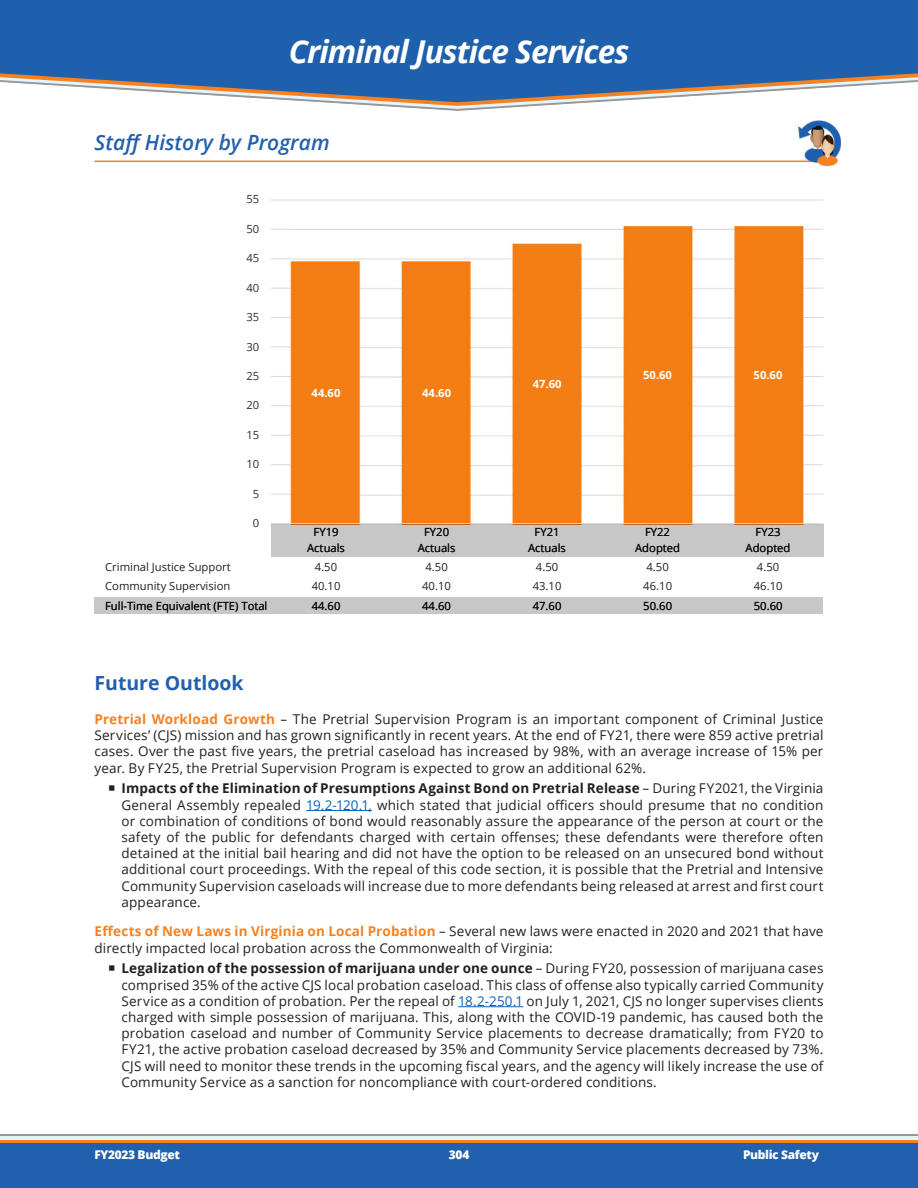
<style>
.page{position:relative;width:918px;height:1188px;background:#fff}
.page>*{position:absolute;margin:0;border:0;box-sizing:border-box;transform-origin:0 0}
.t1{font:italic 700 31.5px "Open Sans";letter-spacing:-.03em;color:#fff}
.t2{font:italic 600 21px "Open Sans";color:#235fad}
.Heading_L1{font:700 19.5px "Open Sans";color:#235fad}
.Body{font:13.5px/16.2px "Open Sans";letter-spacing:.01em;color:#231f20;text-align:justify}
.t3{font:800 12px "Open Sans";letter-spacing:-.03em;color:#fff}
.t4{font:11.25px/15.3px "Open Sans";color:#231f20;text-align:center}
.t5{font:700 11.25px "Open Sans";letter-spacing:.005em;color:#fff}
.t6{font:11.25px "Open Sans";color:#312f30}
.s1{font-weight:700;color:#f58121}
.s2{font-weight:700}
.s3{color:#0563c1}
</style>
<div class="page">
<div style="left:0;top:0;width:918px;height:68px;background:#1f60ac"></div>
<svg style="left:0;top:68px;width:918px;height:43px"></svg>
<div style="left:0;top:1135px;width:918px;height:53px;background:#2060ad"></div>
<div style="left:0;top:1135px;width:918px;height:8px;background:#f58120"></div>
<div style="left:0;top:1135px;width:918px;height:5px;background:#e2f4fd"></div>
<hr style="left:0;top:1135px;width:918px;height:1px;background:#96989a">
<hr style="left:94px;top:161px;width:730px;height:1px;background:#f58121">
<img style="left:798px;top:120px;width:42px;height:47px">
<hr style="left:271px;top:494px;width:552px;height:1px;background:#d9d9d9">
<hr style="left:271px;top:464px;width:552px;height:1px;background:#d9d9d9">
<hr style="left:271px;top:435px;width:552px;height:1px;background:#d9d9d9">
<hr style="left:271px;top:405px;width:552px;height:1px;background:#d9d9d9">
<hr style="left:271px;top:376px;width:552px;height:1px;background:#d9d9d9">
<hr style="left:271px;top:346px;width:552px;height:1px;background:#d9d9d9">
<hr style="left:271px;top:317px;width:552px;height:1px;background:#d9d9d9">
<hr style="left:271px;top:288px;width:552px;height:1px;background:#d9d9d9">
<hr style="left:271px;top:258px;width:552px;height:1px;background:#d9d9d9">
<hr style="left:271px;top:229px;width:552px;height:1px;background:#d9d9d9">
<hr style="left:271px;top:200px;width:552px;height:1px;background:#d9d9d9">
<img style="left:291px;top:225px;width:512px;height:298px">
<hr style="left:271px;top:523px;width:552px;height:1px;background:#d9d9d9">
<hr style="left:306px;top:810px;width:66px;height:1px;background:#0563c1">
<hr style="left:458px;top:1006px;width:65px;height:1px;background:#0563c1">
<div style="left:271px;top:524px;width:553px;height:33px;background:#c8c7c7"></div>
<div style="left:94px;top:597px;width:729px;height:17px;background:#c8c7c7"></div>
<p class="t1" style="left:289px;top:29px;width:342px">Criminal Justice Services</p>
<h2 class="t2" style="left:95px;top:128px;width:237px">Staff History by Program</h2>
<p class="t6" style="left:246px;top:192px;width:14px">55</p>
<p class="t6" style="left:246px;top:221px;width:14px">50</p>
<p class="t6" style="left:246px;top:250px;width:14px">45</p>
<p class="t6" style="left:246px;top:280px;width:14px">40</p>
<p class="t6" style="left:246px;top:309px;width:14px">35</p>
<p class="t6" style="left:246px;top:339px;width:14px">30</p>
<p class="t6" style="left:246px;top:368px;width:14px">25</p>
<p class="t6" style="left:246px;top:397px;width:14px">20</p>
<p class="t6" style="left:246px;top:427px;width:14px">15</p>
<p class="t6" style="left:246px;top:456px;width:14px">10</p>
<p class="t6" style="left:253px;top:486px;width:8px">5</p>
<p class="t6" style="left:253px;top:515px;width:8px">0</p>
<p class="t5" style="left:312px;top:385px;width:30px">44.60</p>
<p class="t5" style="left:422px;top:385px;width:30px">44.60</p>
<p class="t5" style="left:533px;top:376px;width:30px">47.60</p>
<p class="t5" style="left:643px;top:367px;width:30px">50.60</p>
<p class="t5" style="left:754px;top:367px;width:30px">50.60</p>
<p class="t4" style="left:307px;top:524px;width:39px">FY19<br>Actuals</p>
<p class="t4" style="left:418px;top:524px;width:39px">FY20<br>Actuals</p>
<p class="t4" style="left:528px;top:524px;width:39px">FY21<br>Actuals</p>
<p class="t4" style="left:635px;top:524px;width:46px">FY22<br>Adopted</p>
<p class="t4" style="left:746px;top:524px;width:46px">FY23<br>Adopted</p>
<p class="t4" style="left:105px;top:559px;width:127px">Criminal Justice Support</p>
<p class="t4" style="left:315px;top:559px;width:24px">4.50</p>
<p class="t4" style="left:425px;top:559px;width:24px">4.50</p>
<p class="t4" style="left:536px;top:559px;width:24px">4.50</p>
<p class="t4" style="left:646px;top:559px;width:24px">4.50</p>
<p class="t4" style="left:757px;top:559px;width:24px">4.50</p>
<p class="t4" style="left:105px;top:578px;width:127px">Community Supervision</p>
<p class="t4" style="left:312px;top:578px;width:30px">40.10</p>
<p class="t4" style="left:422px;top:578px;width:30px">40.10</p>
<p class="t4" style="left:533px;top:578px;width:30px">43.10</p>
<p class="t4" style="left:643px;top:578px;width:30px">46.10</p>
<p class="t4" style="left:754px;top:578px;width:30px">46.10</p>
<p class="t4" style="left:105px;top:598px;width:164px">Full-Time Equivalent (FTE) Total</p>
<p class="t4" style="left:312px;top:598px;width:30px">44.60</p>
<p class="t4" style="left:422px;top:598px;width:30px">44.60</p>
<p class="t4" style="left:533px;top:598px;width:30px">47.60</p>
<p class="t4" style="left:643px;top:598px;width:30px">50.60</p>
<p class="t4" style="left:754px;top:598px;width:30px">50.60</p>
<p class="Heading_L1" style="left:94px;top:669px;width:151px">Future Outlook</p>
<p class="Body" style="left:94px;top:711px;width:730px"><span class="s1">Pretrial Workload Growth</span> – The Pretrial Supervision Program is an important component of Criminal Justice Services’ (CJS) mission and has grown significantly in recent years. At the end of FY21, there were 859 active pretrial cases. Over the past five years, the pretrial caseload has increased by 98%, with an average increase of 15% per year. By FY25, the Pretrial Supervision Program is expected to grow an additional 62%.</p>
<p class="Body" style="left:122px;top:780px;width:704px"><span class="s2">Impacts of the Elimination of Presumptions Against Bond on Pretrial Release</span> – During FY2021, the Virginia General Assembly repealed <span class="s3">19.2-120.1,</span> which stated that judicial officers should presume that no condition or combination of conditions of bond would reasonably assure the appearance of the person at court or the safety of the public for defendants charged with certain offenses; these defendants were therefore often detained at the initial bail hearing and did not have the option to be released on an unsecured bond without additional court proceedings. With the repeal of this code section, it is possible that the Pretrial and Intensive Community Supervision caseloads will increase due to more defendants being released at arrest and first court appearance.</p>
<p class="Body" style="left:94px;top:923px;width:731px"><span class="s1">Effects of New Laws in Virginia on Local Probation</span> – Several new laws were enacted in 2020 and 2021 that have directly impacted local probation across the Commonwealth of Virginia:</p>
<p class="Body" style="left:122px;top:960px;width:704px"><span class="s2">Legalization of the possession of marijuana under one ounce</span> – During FY20, possession of marijuana cases comprised 35% of the active CJS local probation caseload. This class of offense also typically carried Community Service as a condition of probation. Per the repeal of <span class="s3">18.2-250.1</span> on July 1, 2021, CJS no longer supervises clients charged with simple possession of marijuana. This, along with the COVID-19 pandemic, has caused both the probation caseload and number of Community Service placements to decrease dramatically; from FY20 to FY21, the active probation caseload decreased by 35% and Community Service placements decreased by 73%.<br>CJS will need to monitor these trends in the upcoming fiscal years, and the agency will likely increase the use of Community Service as a sanction for noncompliance with court-ordered conditions.</p>
<p class="t3" style="left:94px;top:1146px;width:87px">FY2023 Budget</p>
<p class="t3" style="left:449px;top:1146px;width:22px">304</p>
<p class="t3" style="left:743px;top:1146px;width:77px">Public Safety</p>
</div>
